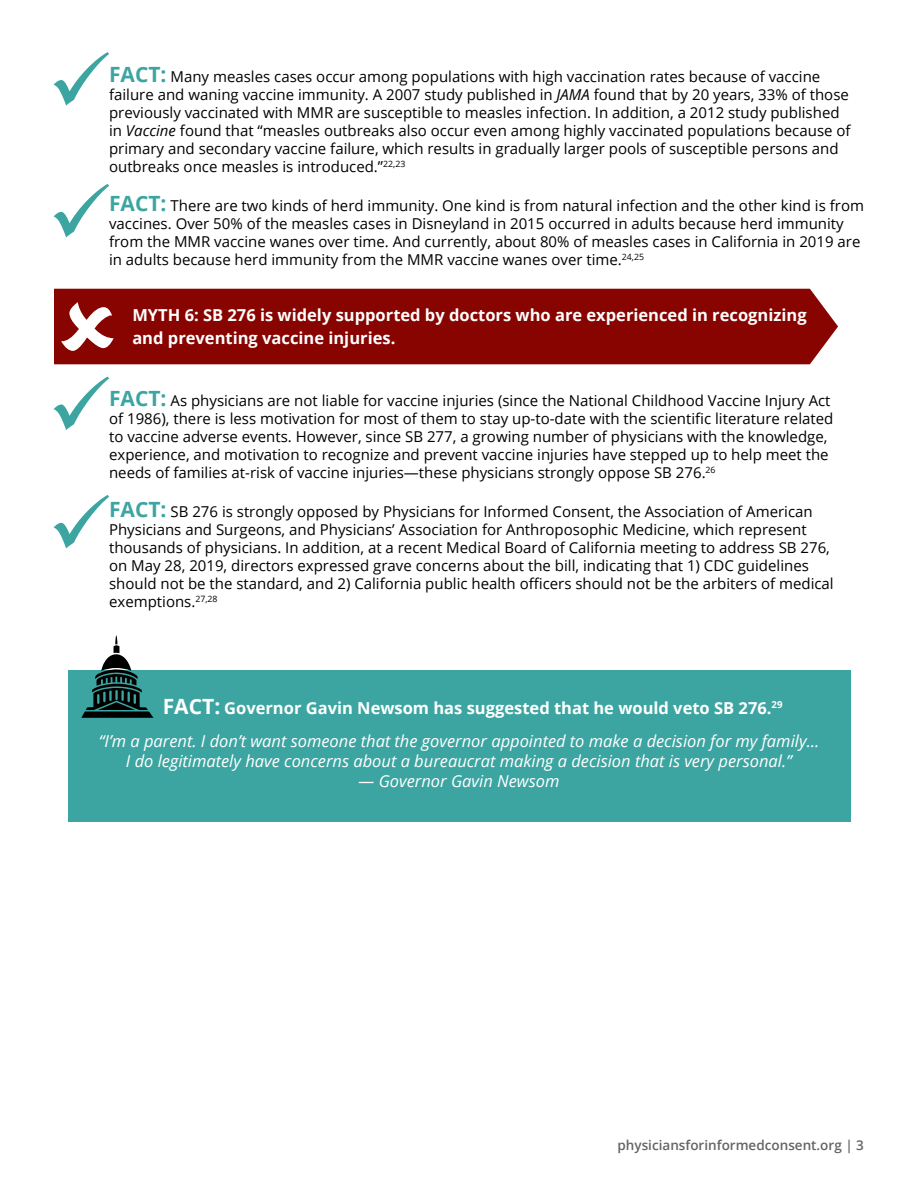
<style>
.page{position:relative;width:918px;height:1188px;background:#fff}
.page>*{position:absolute;margin:0;border:0;box-sizing:border-box;transform-origin:0 0}
.t1{font:italic 16.5px/33.3px "Open Sans";color:#fff}
.t2{font:700 16.5px/22.5px "Open Sans";color:#fff}
.t3{font:15px/18px "Open Sans";color:#000}
.t4{font:600 13.5px "Open Sans";color:#636466}
.s1{font-weight:700;font-size:21px;color:#3ca5a1}
.s2{font-style:italic}
.s3{font-weight:700;font-style:normal;font-size:21px}
.s4{font-weight:700;font-style:normal}
</style>
<div class="page">
<div style="left:54px;top:289px;width:784px;height:75px;background:#880400"></div>
<svg style="left:61px;top:302px;width:53px;height:49px"></svg>
<div style="left:68px;top:671px;width:782px;height:151px;background:#3ca5a1"></div>
<svg style="left:54px;top:377px;width:55px;height:53px"></svg>
<svg style="left:54px;top:495px;width:55px;height:53px"></svg>
<svg style="left:54px;top:52px;width:55px;height:54px"></svg>
<svg style="left:54px;top:184px;width:55px;height:53px"></svg>
<svg style="left:81px;top:635px;width:72px;height:83px"></svg>
<p class="t3" style="left:109px;top:67px;width:743px"><span class="s1">FACT:</span> Many measles cases occur among populations with high vaccination rates because of vaccine failure and waning vaccine immunity. A 2007 study published in <span class="s2">JAMA</span> found that by 20 years, 33% of those previously vaccinated with MMR are susceptible to measles infection. In addition, a 2012 study published in <span class="s2">Vaccine</span> found that “measles outbreaks also occur even among highly vaccinated populations because of primary and secondary vaccine failure, which results in gradually larger pools of susceptible persons and outbreaks once measles is introduced.”<sup>22,23</sup></p>
<p class="t3" style="left:109px;top:196px;width:756px"><span class="s1">FACT:</span> There are two kinds of herd immunity. One kind is from natural infection and the other kind is from vaccines. Over 50% of the measles cases in Disneyland in 2015 occurred in adults because herd immunity from the MMR vaccine wanes over time. And currently, about 80% of measles cases in California in 2019 are in adults because herd immunity from the MMR vaccine wanes over time.<sup>24,25</sup></p>
<p class="t2" style="left:132px;top:304px;width:676px">MYTH 6: SB 276 is widely supported by doctors who are experienced in recognizing and preventing vaccine injuries.</p>
<p class="t3" style="left:109px;top:391px;width:726px"><span class="s1">FACT:</span> As physicians are not liable for vaccine injuries (since the National Childhood Vaccine Injury Act of 1986), there is less motivation for most of them to stay up-to-date with the scientific literature related to vaccine adverse events. However, since SB 277, a growing number of physicians with the knowledge, experience, and motivation to recognize and prevent vaccine injuries have stepped up to help meet the needs of families at-risk of vaccine injuries—these physicians strongly oppose SB 276.<sup>26</sup></p>
<p class="t3" style="left:109px;top:502px;width:726px"><span class="s1">FACT:</span> SB 276 is strongly opposed by Physicians for Informed Consent, the Association of American Physicians and Surgeons, and Physicians’ Association for Anthroposophic Medicine, which represent thousands of physicians. In addition, at a recent Medical Board of California meeting to address SB 276, on May 28, 2019, directors expressed grave concerns about the bill, indicating that 1) CDC guidelines should not be the standard, and 2) California public health officers should not be the arbiters of medical exemptions.<sup>27,28</sup></p>
<p class="t1" style="left:99px;top:691px;width:722px;text-indent:64px"><span class="s3">FACT:</span> <span class="s4">Governor Gavin Newsom has suggested that he would veto SB 276.</span><sup>29<br></sup>“I’m a parent. I don’t want someone that the governor appointed to make a decision for my family…</p>
<p class="t1" style="left:126px;top:744px;width:668px">I do legitimately have concerns about a bureaucrat making a decision that is very personal.”</p>
<p class="t1" style="left:359px;top:764px;width:202px">— Governor Gavin Newsom</p>
<p class="t4" style="left:617px;top:1136px;width:248px">physiciansforinformedconsent.org | 3</p>
</div>
